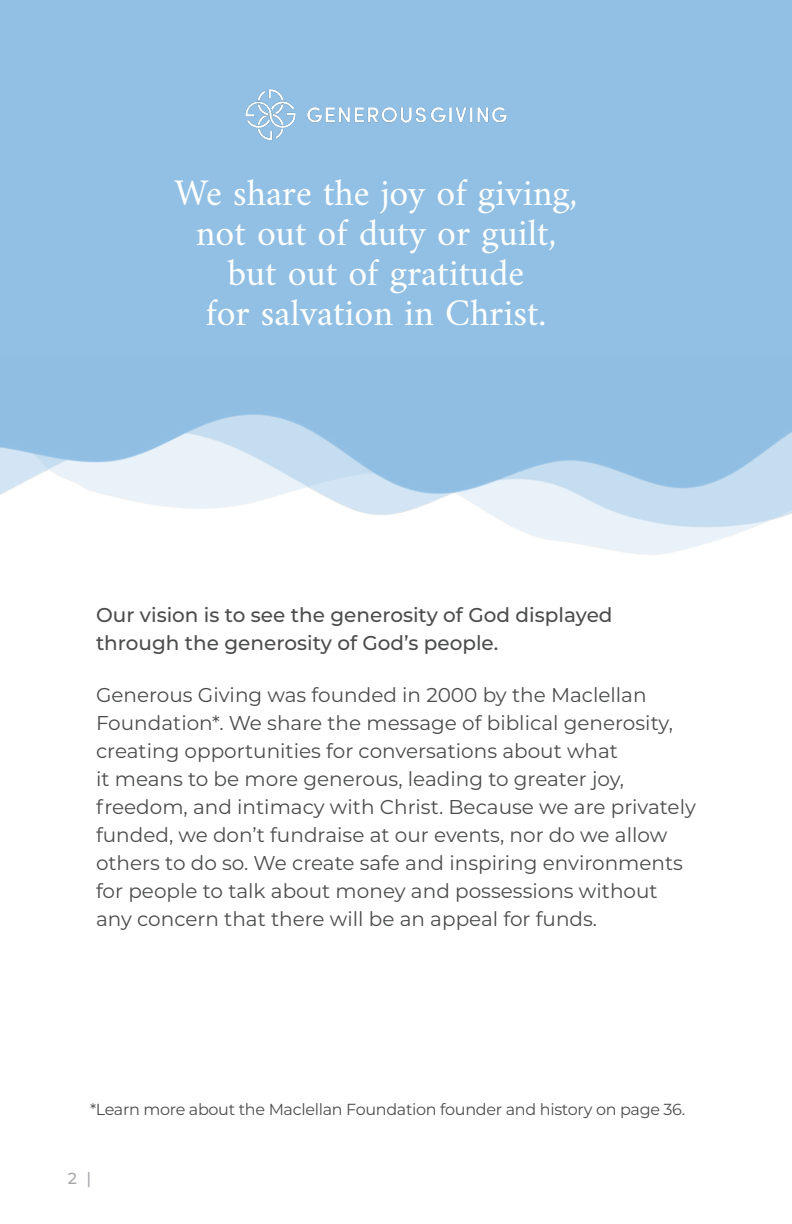
<style>
.page{position:relative;width:792px;height:1224px;background:#fff}
.page>*{position:absolute;margin:0;border:0;box-sizing:border-box;transform-origin:0 0}
.t1{font:38px/40px "Amiri";color:#fff;text-align:center}
.t2{font:20px/28px "Montserrat";color:#4b4c4d}
.t3{font:500 20px/28px "Montserrat";color:#4b4c4d}
.t4{font:16px "Montserrat";letter-spacing:-.02em;color:#4b4c4d}
.t5{font:500 16px "Montserrat";color:#a8a9ad}
</style>
<div class="page">
<div style="left:0;top:0;width:792px;height:389px;background:#92c0e5"></div>
<img style="left:0;top:389px;width:792px;height:166px">
<img style="left:245px;top:89px;width:262px;height:51px">
<p class="t1" style="left:175px;top:172px;width:404px">We share the joy of giving, not out of duty or guilt, but out of gratitude<br>for salvation in Christ.</p>
<p class="t3" style="left:96px;top:600px;width:518px">Our vision is to see the generosity of God displayed through the generosity of God’s people.</p>
<p class="t2" style="left:96px;top:680px;width:601px">Generous Giving was founded in 2000 by the Maclellan Foundation*. We share the message of biblical generosity, creating opportunities for conversations about what<br>it means to be more generous, leading to greater joy, freedom, and intimacy with Christ. Because we are privately funded, we don’t fundraise at our events, nor do we allow others to do so. We create safe and inspiring environments for people to talk about money and possessions without any concern that there will be an appeal for funds.</p>
<p class="t4" style="left:90px;top:1098px;width:597px">*Learn more about the Maclellan Foundation founder and history on page 36.</p>
<p class="t5" style="left:68px;top:1167px;width:25px">2 |</p>
</div>
